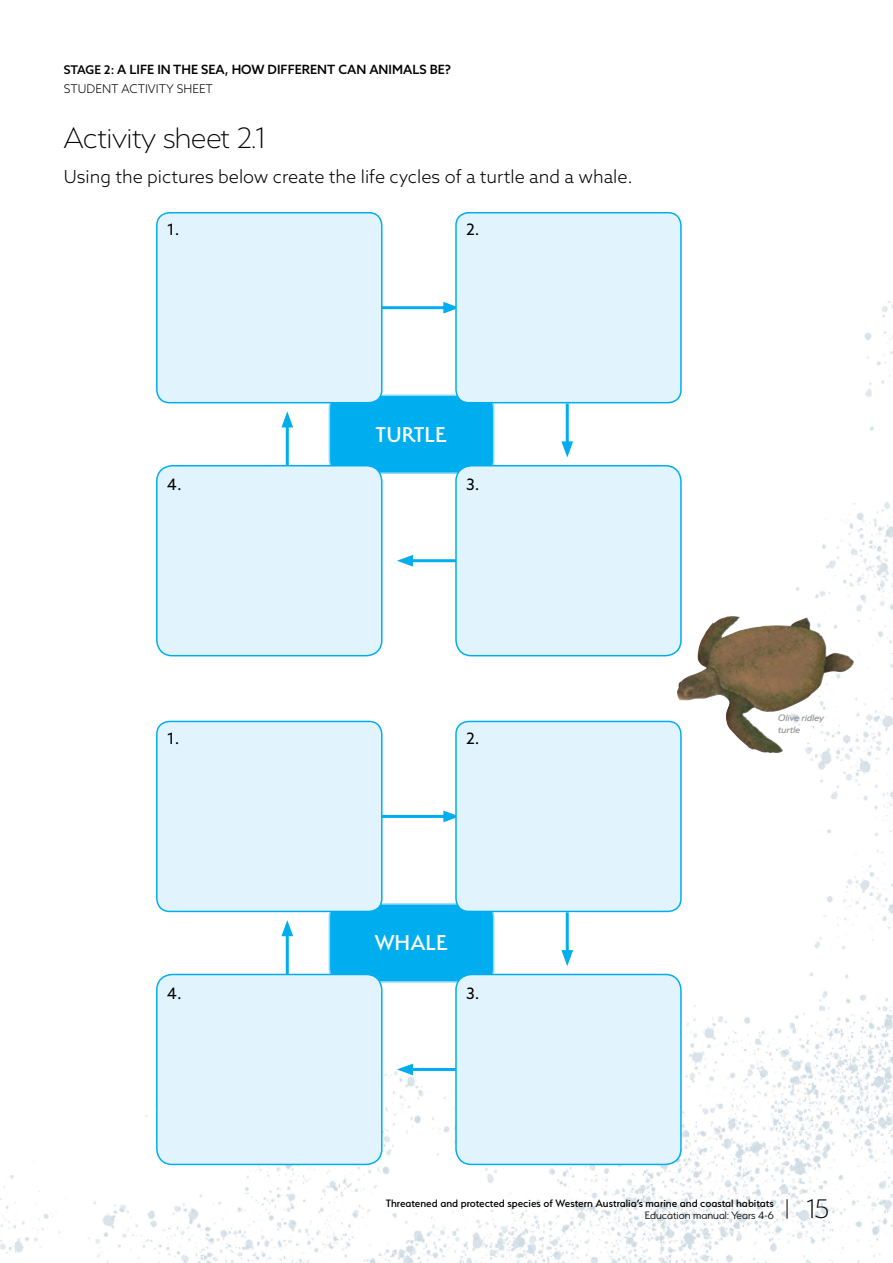
<style>
.page{position:relative;width:893px;height:1263px;background:#fff}
.page>*{position:absolute;margin:0;border:0;box-sizing:border-box;transform-origin:0 0}
.t1{font:200 33px "Serenity";color:#000}
.t2{font:200 30px "Serenity";color:#000}
.t3{font:500 24px "Serenity";color:#fff}
.t4{font:300 18px "Azo Sans";color:#000}
.t5{font:15.75px "Azo Sans";color:#000}
.t6{font:500 12.75px "Azo Sans";color:#000}
.t7{font:500 12px "Serenity";color:#000}
.t8{font:300 12px "Serenity";color:#000}
.t9{font:300 12px "Azo Sans";color:#000}
.t10{font:italic 500 10.5px/12px "Serenity";color:#939598}
.s1{font-size:12px}
</style>
<div class="page">
<img style="left:0;top:212px;width:893px;height:1051px">
<svg style="left:787px;top:1199px;width:1px;height:20px"></svg>
<div style="left:329px;top:395px;width:165px;height:78px;background:#00aeef;border-radius:13px"></div>
<div style="left:329px;top:394px;width:165px;height:80px;border:2px solid #8ed8f8;border-radius:13px"></div>
<div style="left:329px;top:904px;width:165px;height:78px;background:#00aeef;border-radius:13px"></div>
<div style="left:329px;top:903px;width:165px;height:80px;border:2px solid #8ed8f8;border-radius:13px"></div>
<hr style="left:382px;top:306px;width:67px;height:3px;background:#00aeef">
<svg style="left:443px;top:302px;width:12px;height:12px"></svg>
<hr style="left:382px;top:815px;width:67px;height:3px;background:#00aeef">
<svg style="left:443px;top:810px;width:12px;height:12px"></svg>
<hr style="left:407px;top:559px;width:65px;height:3px;background:#00aeef">
<svg style="left:397px;top:555px;width:16px;height:12px"></svg>
<hr style="left:407px;top:1068px;width:65px;height:3px;background:#00aeef">
<svg style="left:397px;top:1063px;width:16px;height:12px"></svg>
<div style="left:157px;top:213px;width:225px;height:190px;background:#e1f4fd;border-radius:13px"></div>
<div style="left:156px;top:212px;width:227px;height:191px;border:2px solid #00aeef;border-radius:13px"></div>
<div style="left:157px;top:721px;width:225px;height:190px;background:#e1f4fd;border-radius:13px"></div>
<div style="left:156px;top:721px;width:227px;height:191px;border:2px solid #00aeef;border-radius:13px"></div>
<div style="left:456px;top:213px;width:225px;height:190px;background:#e1f4fd;border-radius:13px"></div>
<div style="left:455px;top:212px;width:227px;height:191px;border:2px solid #00aeef;border-radius:13px"></div>
<div style="left:456px;top:721px;width:225px;height:190px;background:#e1f4fd;border-radius:13px"></div>
<div style="left:455px;top:721px;width:227px;height:191px;border:2px solid #00aeef;border-radius:13px"></div>
<div style="left:157px;top:466px;width:225px;height:190px;background:#e1f4fd;border-radius:16px"></div>
<div style="left:156px;top:465px;width:227px;height:191px;border:2px solid #00aeef;border-radius:16px"></div>
<div style="left:157px;top:974px;width:225px;height:190px;background:#e1f4fd;border-radius:16px"></div>
<div style="left:156px;top:974px;width:227px;height:191px;border:2px solid #00aeef;border-radius:16px"></div>
<div style="left:456px;top:466px;width:225px;height:190px;background:#e1f4fd;border-radius:16px"></div>
<div style="left:455px;top:465px;width:227px;height:191px;border:2px solid #00aeef;border-radius:16px"></div>
<div style="left:456px;top:974px;width:225px;height:190px;background:#e1f4fd;border-radius:16px"></div>
<div style="left:455px;top:974px;width:227px;height:191px;border:2px solid #00aeef;border-radius:16px"></div>
<hr style="left:566px;top:404px;width:3px;height:43px;background:#00aeef">
<svg style="left:561px;top:441px;width:12px;height:16px"></svg>
<hr style="left:566px;top:912px;width:3px;height:44px;background:#00aeef">
<svg style="left:561px;top:950px;width:12px;height:16px"></svg>
<hr style="left:286px;top:422px;width:3px;height:43px;background:#00aeef">
<svg style="left:281px;top:411px;width:12px;height:16px"></svg>
<hr style="left:286px;top:930px;width:3px;height:44px;background:#00aeef">
<svg style="left:281px;top:920px;width:12px;height:16px"></svg>
<img style="left:677px;top:616px;width:177px;height:137px">
<p class="t6" style="left:64px;top:61px;width:389px"><span class="s1">STAGE 2:</span> A LIFE IN THE SEA, HOW DIFFERENT CAN ANIMALS BE?</p>
<p class="t9" style="left:64px;top:81px;width:151px">STUDENT ACTIVITY SHEET</p>
<h1 class="t1" style="left:64px;top:121px;width:202px">Activity sheet 2.1</h1>
<h3 class="t4" style="left:64px;top:164px;width:571px">Using the pictures below create the life cycles of a turtle and a whale.</h3>
<h3 class="t5" style="left:167px;top:219px;width:14px">1.</h3>
<h3 class="t5" style="left:466px;top:219px;width:15px">2.</h3>
<h3 class="t3" style="left:376px;top:421px;width:72px">TURTLE</h3>
<h3 class="t5" style="left:167px;top:474px;width:16px">4.</h3>
<h3 class="t5" style="left:466px;top:474px;width:15px">3.</h3>
<h3 class="t5" style="left:167px;top:728px;width:14px">1.</h3>
<h3 class="t5" style="left:466px;top:728px;width:15px">2.</h3>
<p class="t10" style="left:778px;top:712px;width:48px">Olive ridley turtle</p>
<h3 class="t3" style="left:375px;top:930px;width:74px">WHALE</h3>
<h3 class="t5" style="left:167px;top:983px;width:16px">4.</h3>
<h3 class="t5" style="left:466px;top:983px;width:15px">3.</h3>
<p class="t7" style="left:386px;top:1196px;width:390px">Threatened and protected species of Western Australia’s marine and coastal habitats</p>
<p class="t8" style="left:645px;top:1209px;width:131px">Education manual: Years 4-6</p>
<h2 class="t2" style="left:807px;top:1193px;width:24px">15</h2>
</div>
